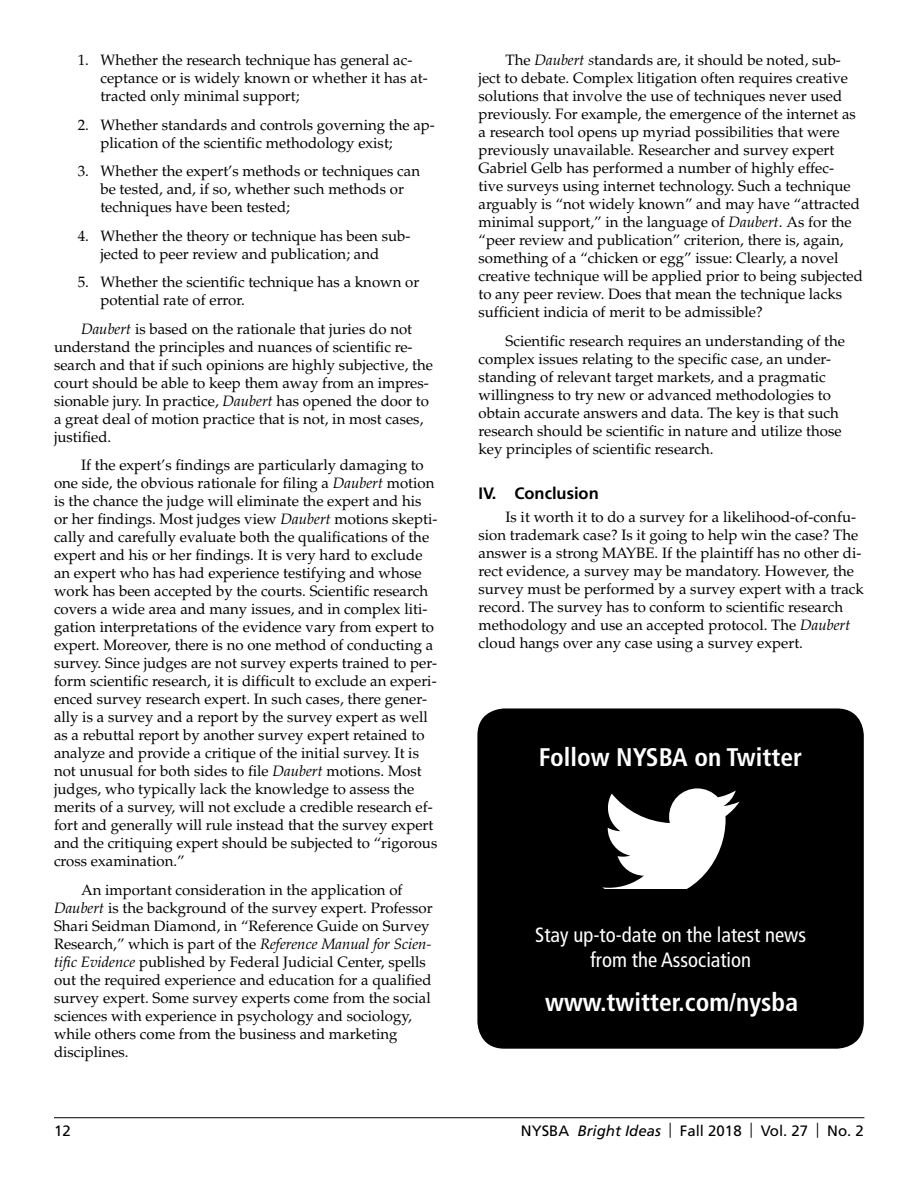
<style>
.page{position:relative;width:918px;height:1188px;background:#fff}
.page>*{position:absolute;margin:0;border:0;box-sizing:border-box;transform-origin:0 0}
.t1{font:700 condensed 25.5px "Frutiger";color:#fff}
.t2{font:condensed 20.7px/24.9px "Frutiger";color:#fff;text-align:center}
.t3{font:700 16.5px "Frutiger";color:#000}
.t4{font:15px/18px "Palatino";color:#000}
.t5{font:15px "Frutiger";color:#000}
.s1{font-style:italic}
</style>
<div class="page">
<hr style="left:54px;top:1117px;width:810px;height:1px;background:#000">
<div style="left:478px;top:709px;width:385px;height:339px;background:#000;border-radius:26px"></div>
<div style="left:477px;top:708px;width:387px;height:341px;border:2px solid #000;border-radius:26px"></div>
<svg style="left:602px;top:788px;width:138px;height:100px"></svg>
<p class="t4" style="left:100px;top:52px;width:329px;text-indent:-23px">1. Whether the research technique has general ac&shy;ceptance or is widely known or whether it has at&shy;tracted only minimal support;</p>
<p class="t4" style="left:100px;top:116px;width:336px;text-indent:-23px">2. Whether standards and controls governing the ap&shy;plication of the scientific methodology exist;</p>
<p class="t4" style="left:100px;top:163px;width:321px;text-indent:-23px">3. Whether the expert’s methods or techniques can be tested, and, if so, whether such methods or techniques have been tested;</p>
<p class="t4" style="left:78px;top:227px;width:334px;text-align:center">4. Whether the theory or technique has been sub&shy;jected to peer review and publication; and</p>
<p class="t4" style="left:100px;top:274px;width:320px;text-indent:-23px">5. Whether the scientific technique has a known or potential rate of error.</p>
<p class="t4" style="left:54px;top:320px;width:381px;text-indent:27px"><span class="s1">Daubert</span> is based on the rationale that juries do not understand the principles and nuances of scientific re&shy;search and that if such opinions are highly subjective, the court should be able to keep them away from an impres&shy;sionable jury. In practice, <span class="s1">Daubert</span> has opened the door to a great deal of motion practice that is not, in most cases, justified.</p>
<p class="t4" style="left:54px;top:457px;width:385px;text-indent:27px">If the expert’s findings are particularly damaging to one side, the obvious rationale for filing a <span class="s1">Daubert</span> motion is the chance the judge will eliminate the expert and his or her findings. Most judges view <span class="s1">Daubert</span> motions skepti&shy;cally and carefully evaluate both the qualifications of the expert and his or her findings. It is very hard to exclude an expert who has had experience testifying and whose work has been accepted by the courts. Scientific research covers a wide area and many issues, and in complex liti&shy;gation interpretations of the evidence vary from expert to expert. Moreover, there is no one method of conducting a survey. Since judges are not survey experts trained to per&shy;form scientific research, it is difficult to exclude an experi&shy;enced survey research expert. In such cases, there gener&shy;ally is a survey and a report by the survey expert as well as a rebuttal report by another survey expert retained to analyze and provide a critique of the initial survey. It is not unusual for both sides to file <span class="s1">Daubert</span> motions. Most judges, who typically lack the knowledge to assess the merits of a survey, will not exclude a credible research ef&shy;fort and generally will rule instead that the survey expert and the critiquing expert should be subjected to “rigorous cross examination.”</p>
<p class="t4" style="left:54px;top:881px;width:380px;text-indent:27px">An important consideration in the application of <span class="s1">Daubert</span> is the background of the survey expert. Professor Shari Seidman Diamond, in “Reference Guide on Survey Research,” which is part of the <span class="s1">Reference Manual for Scien&shy;tific Evidence</span> published by Federal Judicial Center, spells out the required experience and education for a qualified survey expert. Some survey experts come from the social sciences with experience in psychology and sociology, while others come from the business and marketing disciplines.</p>
<p class="t4" style="left:478px;top:52px;width:386px;text-indent:27px">The <span class="s1">Daubert s</span>tandards are, it should be noted, sub&shy;ject to debate. Complex litigation often requires creative solutions that involve the use of techniques never used previously. For example, the emergence of the internet as a research tool opens up myriad possibilities that were previously unavailable. Researcher and survey expert Gabriel Gelb has performed a number of highly effec-<br>tive surveys using internet technology. Such a technique arguably is “not widely known” and may have “attracted minimal support,” in the language of <span class="s1">Daubert</span>. As for the “peer review and publication” criterion, there is, again, something of a “chicken or egg” issue: Clearly, a novel creative technique will be applied prior to being subjected to any peer review. Does that mean the technique lacks sufficient indicia of merit to be admissible?</p>
<p class="t4" style="left:478px;top:332px;width:368px;text-indent:27px">Scientific research requires an understanding of the complex issues relating to the specific case, an under&shy;standing of relevant target markets, and a pragmatic willingness to try new or advanced methodologies to obtain accurate answers and data. The key is that such research should be scientific in nature and utilize those key principles of scientific research.</p>
<p class="t3" style="left:478px;top:484px;width:122px">IV. Conclusion</p>
<p class="t4" style="left:478px;top:508px;width:387px;text-indent:27px">Is it worth it to do a survey for a likelihood-of-confu&shy;sion trademark case? Is it going to help win the case? The answer is a strong MAYBE. If the plaintiff has no other di&shy;rect evidence, a survey may be mandatory. However, the survey must be performed by a survey expert with a track record. The survey has to conform to scientific research methodology and use an accepted protocol. The <span class="s1">Daubert </span>cloud hangs over any case using a survey expert.</p>
<h1 class="t1" style="left:539px;top:742px;width:265px">Follow NYSBA on Twitter</h1>
<h2 class="t2" style="left:535px;top:922px;width:272px">Stay up-to-date on the latest news from the Association</h2>
<h1 class="t1" style="left:545px;top:987px;width:254px">www.twitter.com/nysba</h1>
<p class="t5" style="left:54px;top:1122px;width:18px">12</p>
<p class="t5" style="left:521px;top:1122px;width:345px">NYSBA <span class="s1">Bright Ideas</span> | Fall 2018 | Vol. 27 | No. 2</p>
</div>
